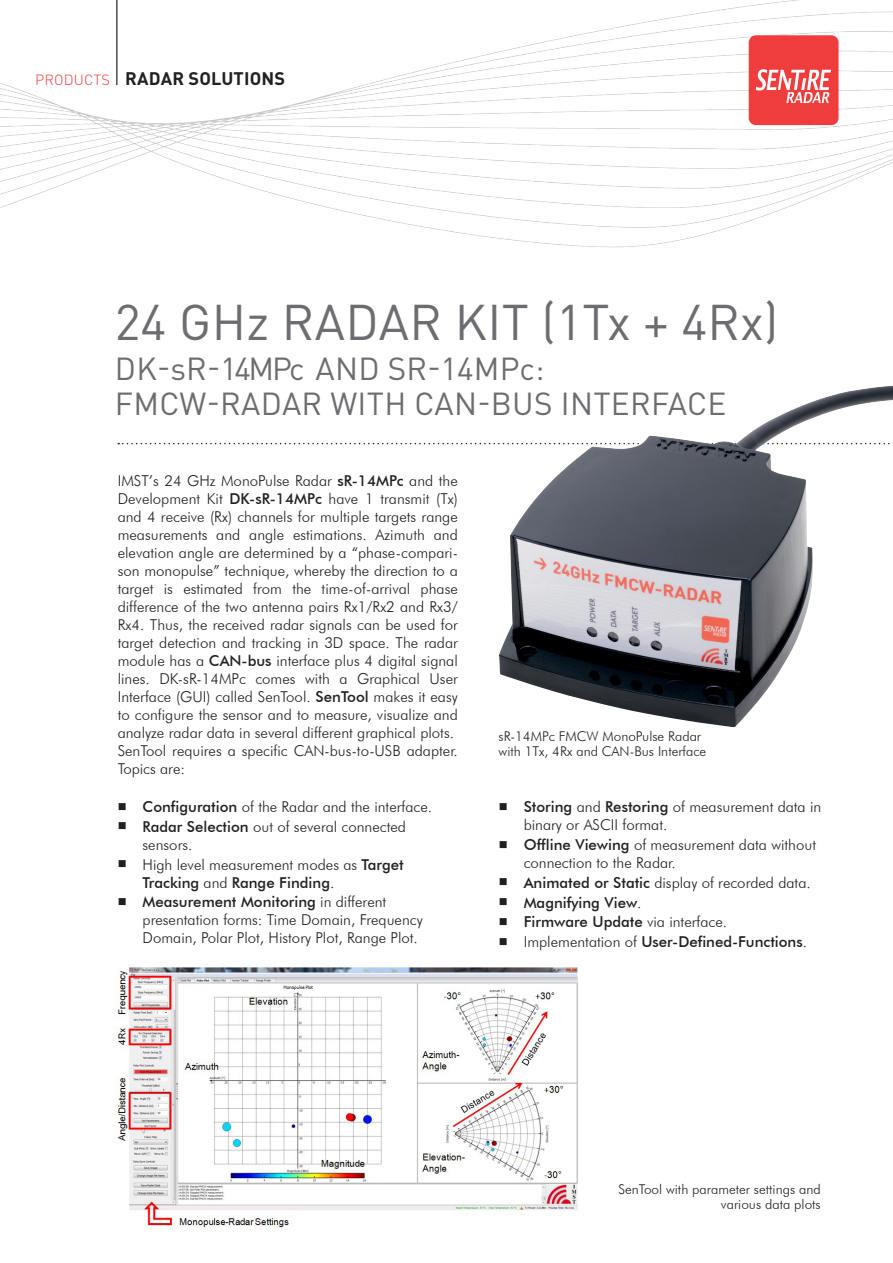
<style>
.page{position:relative;width:893px;height:1263px;background:#fff}
.page>*{position:absolute;margin:0;border:0;box-sizing:border-box;transform-origin:0 0}
.t1{font:49.5px "DIN Pro";letter-spacing:.005em;color:#6c6d70}
.t2{font:31.5px "DIN Pro";letter-spacing:.01em;color:#6c6d70}
.t3{font:700 18px "DIN Pro";letter-spacing:.01em;color:#231f20}
.Absatzformat_1{font:300 15px/18px "Futura BT";color:#231f20}
.Absatzformat_1-2{font:500 15px "Futura BT";color:#231f20}
.t4{font:300 14.55px "DIN Pro";letter-spacing:.01em;color:#ee3d3c}
.t5{font:300 13.5px/15px "Futura BT";color:#231f20}
.s1{font-weight:500}
.s2{font-weight:300}
</style>
<div class="page">
<img style="left:0;top:0;width:893px;height:248px">
<svg style="left:118px;top:443px;width:381px;height:1px"></svg>
<hr style="left:116px;top:0;width:1px;height:85px;background:#231f20">
<img style="left:117px;top:967px;width:460px;height:262px">
<img style="left:499px;top:386px;width:394px;height:341px">
<div style="left:749px;top:35px;width:89px;height:90px;background:#ee3d3c;border-radius:7px"></div>
<svg style="left:756px;top:69px;width:75px;height:34px"></svg>
<p class="t4" style="left:35px;top:70px;width:76px">PRODUCTS</p>
<p class="t3" style="left:125px;top:66px;width:161px">RADAR SOLUTIONS</p>
<p class="t1" style="left:115px;top:288px;width:665px">24 GHz RADAR KIT (1Tx + 4Rx)</p>
<p class="t2" style="left:115px;top:347px;width:431px">DK-sR-14MPc AND SR-14MPc:</p>
<p class="t2" style="left:115px;top:382px;width:613px">FMCW-RADAR WITH CAN-BUS INTERFACE</p>
<p class="Absatzformat_1" style="left:118px;top:472px;width:342px;text-align:justify">IMST’s 24 GHz MonoPulse Radar <span class="s1">sR-14MPc</span> and the Development Kit <span class="s1">DK-sR-14MPc</span> have 1 transmit (Tx) and 4 receive (Rx) channels for multiple targets range measurements and angle estimations. Azimuth and elevation angle are determined by a “phase-compari&shy;son monopulse” technique, whereby the direction to a target is estimated from the time-of-arrival phase difference of the two antenna pairs Rx1/Rx2 and Rx3/ Rx4. Thus, the received radar signals can be used for target detection and tracking in 3D space. The radar module has a <span class="s1">CAN-bus</span> interface plus 4 digital signal lines. DK-sR-14MPc comes with a Graphical User Interface (GUI) called SenTool. <span class="s1">SenTool</span> makes it easy to configure the sensor and to measure, visualize and analyze radar data in several different graphical plots.</p>
<p class="Absatzformat_1" style="left:118px;top:742px;width:342px">SenTool requires a specific CAN-bus-to-USB adapter.<br>Topics are:</p>
<p class="Absatzformat_1" style="left:118px;top:797px;width:316px">■ <span class="s1">Configuration</span> of the Radar and the interface.</p>
<p class="Absatzformat_1" style="left:143px;top:817px;width:265px;text-indent:-25px">■ <span class="s1">Radar Selection</span> out of several connected sensors.</p>
<p class="Absatzformat_1" style="left:143px;top:855px;width:263px;text-indent:-25px">■ High level measurement modes as <span class="s1">Target<br>Tracking</span> and <span class="s1">Range Finding</span>.</p>
<p class="Absatzformat_1" style="left:143px;top:893px;width:282px;text-indent:-25px">■ <span class="s1">Measurement Monitoring</span> in different presentation forms: Time Domain, Frequency<br>Domain, Polar Plot, History Plot, Range Plot.</p>
<p class="t5" style="left:499px;top:729px;width:209px">sR-14MPc FMCW MonoPulse Radar with 1Tx, 4Rx and CAN-Bus Interface</p>
<p class="Absatzformat_1" style="left:524px;top:798px;width:299px;text-indent:-25px">■ <span class="s1">Storing</span> and <span class="s1">Restoring</span> of measurement data in binary or ASCII format.</p>
<p class="Absatzformat_1" style="left:524px;top:835px;width:294px;text-indent:-25px">■ <span class="s1">Offline Viewing</span> of measurement data without connection to the Radar.</p>
<p class="Absatzformat_1" style="left:499px;top:873px;width:313px">■ <span class="s1">Animated or Static</span> display of recorded data.</p>
<p class="Absatzformat_1-2" style="left:499px;top:893px;width:144px">■ Magnifying View<span class="s2">.</span></p>
<p class="Absatzformat_1-2" style="left:499px;top:913px;width:230px">■ Firmware Update <span class="s2">via interface.</span></p>
<p class="Absatzformat_1-2" style="left:499px;top:933px;width:310px">■ <span class="s2">Implementation of</span> User-Defined-Functions<span class="s2">.</span></p>
<p class="t5" style="left:618px;top:1181px;width:204px;text-align:right">SenTool with parameter settings and various data plots</p>
</div>
